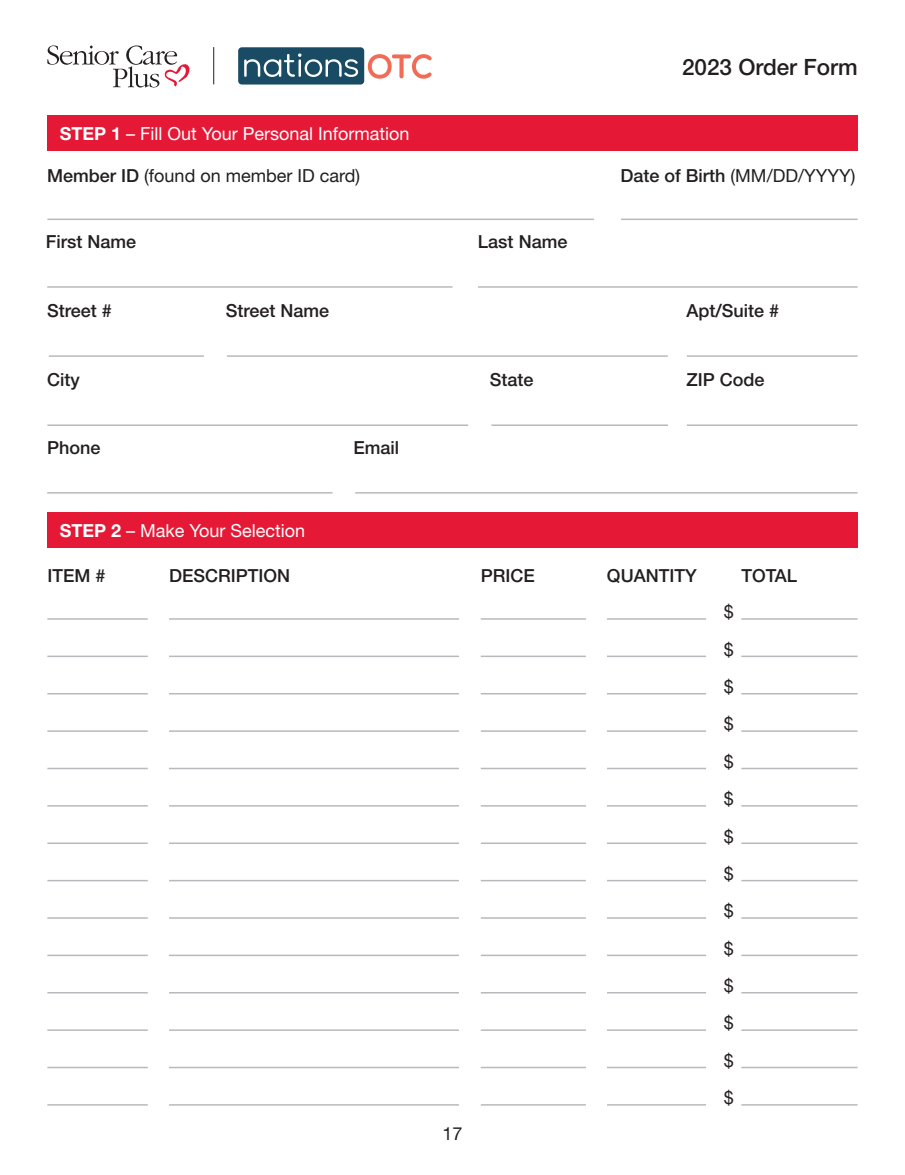
<style>
.page{position:relative;width:905px;height:1175px;background:#fff}
.page>*{position:absolute;margin:0;border:0;box-sizing:border-box;transform-origin:0 0}
.t1{font:500 22.5px "Helvetica Neue LT Pro";color:#231f20}
.t2{font:500 18px "Helvetica Neue LT Pro";color:#231f20}
.t3{font:18px/37.3px "Helvetica Neue LT Pro";color:#231f20;text-align:justify}
.t4{font:18px "Helvetica Neue LT Pro";color:#fff}
.s1{font-weight:700}
.s2{font-weight:500}
</style>
<div class="page">
<div style="left:47px;top:512px;width:810px;height:36px;background:#e51836"></div>
<div style="left:47px;top:116px;width:810px;height:35px;background:#e51836"></div>
<hr style="left:47px;top:618px;width:101px;height:1px;background:#b8b9bc">
<hr style="left:47px;top:655px;width:101px;height:2px;background:#b8b9bc">
<hr style="left:47px;top:693px;width:101px;height:1px;background:#b8b9bc">
<hr style="left:47px;top:730px;width:101px;height:2px;background:#b8b9bc">
<hr style="left:47px;top:767px;width:101px;height:2px;background:#b8b9bc">
<hr style="left:47px;top:805px;width:101px;height:1px;background:#b8b9bc">
<hr style="left:47px;top:842px;width:101px;height:2px;background:#b8b9bc">
<hr style="left:47px;top:880px;width:101px;height:1px;background:#b8b9bc">
<hr style="left:47px;top:917px;width:101px;height:1px;background:#b8b9bc">
<hr style="left:169px;top:618px;width:290px;height:1px;background:#b8b9bc">
<hr style="left:169px;top:655px;width:290px;height:2px;background:#b8b9bc">
<hr style="left:169px;top:693px;width:290px;height:1px;background:#b8b9bc">
<hr style="left:169px;top:730px;width:290px;height:2px;background:#b8b9bc">
<hr style="left:169px;top:767px;width:290px;height:2px;background:#b8b9bc">
<hr style="left:169px;top:805px;width:290px;height:1px;background:#b8b9bc">
<hr style="left:169px;top:842px;width:290px;height:2px;background:#b8b9bc">
<hr style="left:169px;top:880px;width:290px;height:1px;background:#b8b9bc">
<hr style="left:169px;top:917px;width:290px;height:1px;background:#b8b9bc">
<hr style="left:481px;top:618px;width:105px;height:1px;background:#b8b9bc">
<hr style="left:481px;top:655px;width:105px;height:2px;background:#b8b9bc">
<hr style="left:481px;top:693px;width:105px;height:1px;background:#b8b9bc">
<hr style="left:481px;top:730px;width:105px;height:2px;background:#b8b9bc">
<hr style="left:481px;top:767px;width:105px;height:2px;background:#b8b9bc">
<hr style="left:481px;top:805px;width:105px;height:1px;background:#b8b9bc">
<hr style="left:481px;top:842px;width:105px;height:2px;background:#b8b9bc">
<hr style="left:481px;top:880px;width:105px;height:1px;background:#b8b9bc">
<hr style="left:481px;top:917px;width:105px;height:1px;background:#b8b9bc">
<hr style="left:607px;top:618px;width:99px;height:1px;background:#b8b9bc">
<hr style="left:741px;top:618px;width:116px;height:1px;background:#b8b9bc">
<hr style="left:607px;top:655px;width:99px;height:2px;background:#b8b9bc">
<hr style="left:741px;top:655px;width:116px;height:2px;background:#b8b9bc">
<hr style="left:607px;top:693px;width:99px;height:1px;background:#b8b9bc">
<hr style="left:741px;top:693px;width:116px;height:1px;background:#b8b9bc">
<hr style="left:607px;top:730px;width:99px;height:2px;background:#b8b9bc">
<hr style="left:741px;top:730px;width:116px;height:2px;background:#b8b9bc">
<hr style="left:607px;top:767px;width:99px;height:2px;background:#b8b9bc">
<hr style="left:741px;top:767px;width:116px;height:2px;background:#b8b9bc">
<hr style="left:607px;top:805px;width:99px;height:1px;background:#b8b9bc">
<hr style="left:741px;top:805px;width:116px;height:1px;background:#b8b9bc">
<hr style="left:607px;top:842px;width:99px;height:2px;background:#b8b9bc">
<hr style="left:741px;top:842px;width:116px;height:2px;background:#b8b9bc">
<hr style="left:607px;top:880px;width:99px;height:1px;background:#b8b9bc">
<hr style="left:741px;top:880px;width:116px;height:1px;background:#b8b9bc">
<hr style="left:607px;top:917px;width:99px;height:1px;background:#b8b9bc">
<hr style="left:741px;top:917px;width:116px;height:1px;background:#b8b9bc">
<hr style="left:47px;top:954px;width:101px;height:2px;background:#b8b9bc">
<hr style="left:169px;top:954px;width:290px;height:2px;background:#b8b9bc">
<hr style="left:481px;top:954px;width:105px;height:2px;background:#b8b9bc">
<hr style="left:607px;top:954px;width:99px;height:2px;background:#b8b9bc">
<hr style="left:741px;top:954px;width:116px;height:2px;background:#b8b9bc">
<hr style="left:47px;top:992px;width:101px;height:1px;background:#b8b9bc">
<hr style="left:169px;top:992px;width:290px;height:1px;background:#b8b9bc">
<hr style="left:481px;top:992px;width:105px;height:1px;background:#b8b9bc">
<hr style="left:607px;top:992px;width:99px;height:1px;background:#b8b9bc">
<hr style="left:741px;top:992px;width:116px;height:1px;background:#b8b9bc">
<hr style="left:47px;top:1029px;width:101px;height:1px;background:#b8b9bc">
<hr style="left:169px;top:1029px;width:290px;height:1px;background:#b8b9bc">
<hr style="left:481px;top:1029px;width:105px;height:1px;background:#b8b9bc">
<hr style="left:607px;top:1029px;width:99px;height:1px;background:#b8b9bc">
<hr style="left:741px;top:1029px;width:116px;height:1px;background:#b8b9bc">
<hr style="left:47px;top:1066px;width:101px;height:2px;background:#b8b9bc">
<hr style="left:169px;top:1066px;width:290px;height:2px;background:#b8b9bc">
<hr style="left:481px;top:1066px;width:105px;height:2px;background:#b8b9bc">
<hr style="left:607px;top:1066px;width:99px;height:2px;background:#b8b9bc">
<hr style="left:741px;top:1066px;width:116px;height:2px;background:#b8b9bc">
<hr style="left:47px;top:1104px;width:101px;height:1px;background:#b8b9bc">
<hr style="left:169px;top:1104px;width:290px;height:1px;background:#b8b9bc">
<hr style="left:481px;top:1104px;width:105px;height:1px;background:#b8b9bc">
<hr style="left:607px;top:1104px;width:99px;height:1px;background:#b8b9bc">
<hr style="left:741px;top:1104px;width:116px;height:1px;background:#b8b9bc">
<hr style="left:47px;top:218px;width:547px;height:2px;background:#b8b9bc">
<hr style="left:621px;top:218px;width:236px;height:2px;background:#b8b9bc">
<hr style="left:478px;top:286px;width:379px;height:2px;background:#b8b9bc">
<hr style="left:47px;top:286px;width:405px;height:2px;background:#b8b9bc">
<hr style="left:47px;top:492px;width:285px;height:1px;background:#b8b9bc">
<hr style="left:355px;top:492px;width:502px;height:1px;background:#b8b9bc">
<hr style="left:47px;top:424px;width:421px;height:2px;background:#b8b9bc">
<hr style="left:491px;top:424px;width:177px;height:2px;background:#b8b9bc">
<hr style="left:686px;top:424px;width:171px;height:2px;background:#b8b9bc">
<hr style="left:49px;top:355px;width:155px;height:2px;background:#b8b9bc">
<hr style="left:686px;top:355px;width:171px;height:2px;background:#b8b9bc">
<hr style="left:227px;top:355px;width:440px;height:2px;background:#b8b9bc">
<svg style="left:368px;top:54px;width:63px;height:25px"></svg>
<div style="left:238px;top:47px;width:126px;height:38px;background:#194b64;border-radius:4px"></div>
<svg style="left:244px;top:53px;width:114px;height:24px"></svg>
<hr style="left:213px;top:47px;width:1px;height:37px;background:#231f20">
<svg style="left:47px;top:45px;width:143px;height:43px"></svg>
<p class="t1" style="left:682px;top:53px;width:177px">2023 Order Form</p>
<p class="t4" style="left:60px;top:122px;width:351px"><span class="s1">STEP 1</span> – Fill Out Your Personal Information</p>
<p class="t3" style="left:47px;top:156px;width:314px"><span class="s2">Member ID</span> (found on member ID card)</p>
<p class="t3" style="left:620px;top:156px;width:236px"><span class="s2">Date of Birth</span> (MM/DD/YYYY)</p>
<p class="t2" style="left:46px;top:231px;width:92px">First Name</p>
<p class="t2" style="left:478px;top:231px;width:91px">Last Name</p>
<p class="t2" style="left:47px;top:299px;width:66px">Street #</p>
<p class="t2" style="left:226px;top:299px;width:105px">Street Name</p>
<p class="t2" style="left:686px;top:299px;width:94px">Apt/Suite #</p>
<p class="t2" style="left:47px;top:369px;width:34px">City</p>
<p class="t2" style="left:490px;top:369px;width:45px">State</p>
<p class="t2" style="left:686px;top:369px;width:80px">ZIP Code</p>
<p class="t2" style="left:47px;top:437px;width:55px">Phone</p>
<p class="t2" style="left:353px;top:437px;width:47px">Email</p>
<p class="t4" style="left:60px;top:519px;width:247px"><span class="s1">STEP 2</span> – Make Your Selection</p>
<p class="t2" style="left:47px;top:564px;width:60px">ITEM #</p>
<p class="t2" style="left:169px;top:564px;width:123px">DESCRIPTION</p>
<p class="t2" style="left:481px;top:564px;width:56px">PRICE</p>
<p class="t2" style="left:607px;top:564px;width:91px">QUANTITY</p>
<p class="t2" style="left:741px;top:564px;width:57px">TOTAL</p>
<p class="t3" style="left:723px;top:592px;width:12px">$ $ $ $ $ $ $ $ $ $ $ $ $ $</p>
<p class="t3" style="left:442px;top:1114px;width:22px">17</p>
</div>
